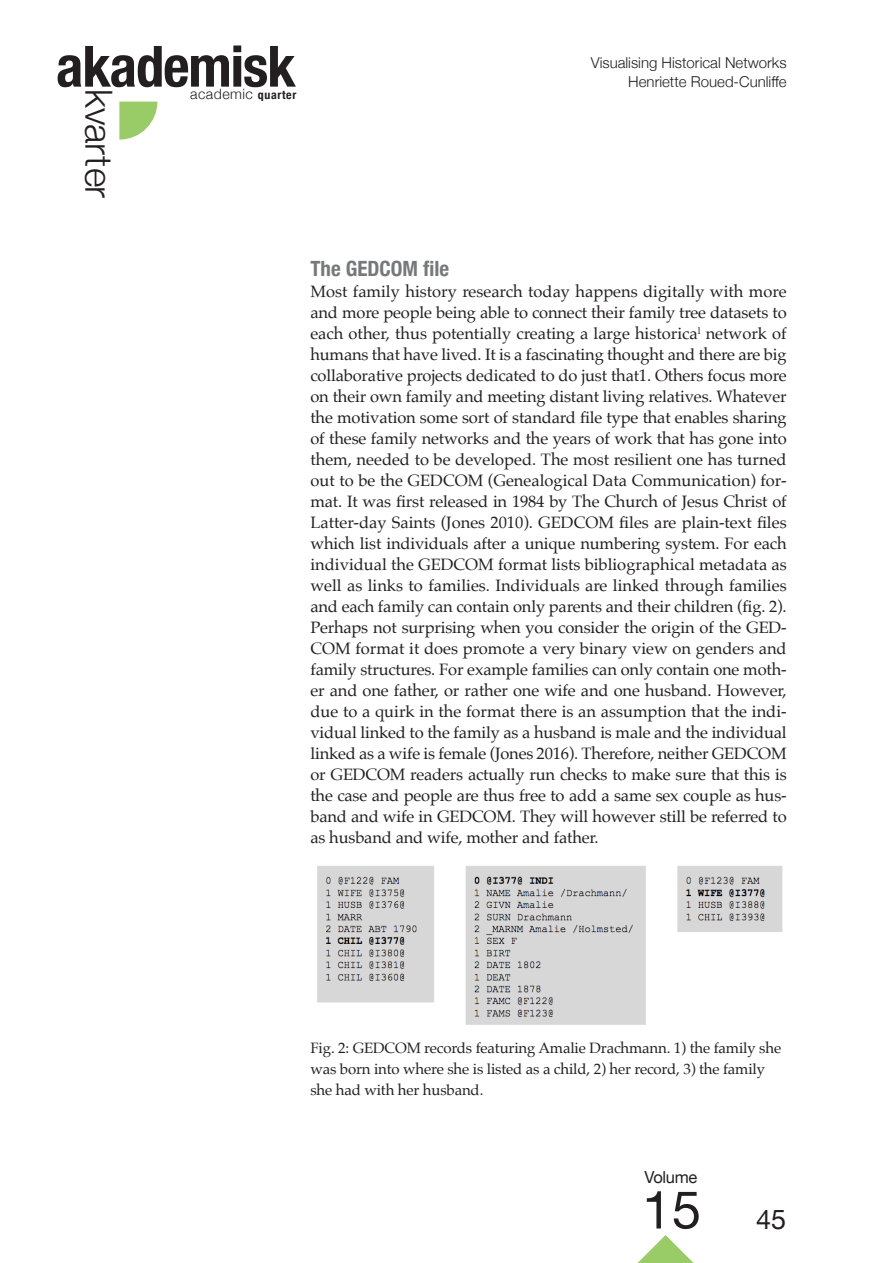
<style>
.page{position:relative;width:893px;height:1263px;background:#fff}
.page>*{position:absolute;margin:0;border:0;box-sizing:border-box;transform-origin:0 0}
.t1{font:700 condensed 57px "Helvetica Neue";letter-spacing:-.02em;color:#231f20}
.t2{font:52.5px "Helvetica Neue";color:#231f20}
.t3{font:300 37.35px "Helvetica Neue";color:#231f20}
.under{font:700 condensed 21px "Helvetica Neue";color:#76787b}
.Normal_0{font:16.5px/21px "Palatino";letter-spacing:-.01em;color:#231f20;text-align:justify}
.t4{font:16.5px "Helvetica Neue";letter-spacing:-.02em;color:#231f20}
.billedtekst{font:15px/21px "Palatino";letter-spacing:-.01em;color:#231f20}
.t5{font:300 15px/18.8px "Helvetica Neue";color:#231f20;text-align:right}
.t6{font:300 14.25px "Helvetica Neue";letter-spacing:.03em;color:#231f20}
.s1{font-weight:700;font-stretch:condensed;font-size:11.85px}
.s2{font-size:27px}
</style>
<div class="page">
<svg style="left:637px;top:1235px;width:57px;height:28px"></svg>
<svg style="left:119px;top:102px;width:38px;height:38px"></svg>
<img style="left:317px;top:866px;width:466px;height:159px">
<h1 class="t1" style="left:56px;top:19px;width:241px">akademisk</h1>
<h3 class="t3" style="left:129px;top:89px;width:110px;rotate:90deg">kvarter</h3>
<p class="t6" style="left:190px;top:82px;width:108px">academic <span class="s1">quarter</span></p>
<p class="t5" style="left:591px;top:52px;width:197px">Visualising Historical Networks<br>Henriette Roued-Cunliffe</p>
<p class="under" style="left:310px;top:251px;width:140px">The GEDCOM file</p>
<p class="Normal_0" style="left:310px;top:281px;width:478px">Most family history research today happens digitally with more and more people being able to connect their family tree datasets to each other, thus potentially creating a large historica<sup>l</sup> network of humans that have lived. It is a fascinating thought and there are big collaborative projects dedicated to do just that1. Others focus more on their own family and meeting distant living relatives. Whatever the motivation some sort of standard file type that enables sharing of these family networks and the years of work that has gone into them, needed to be developed. The most resilient one has turned out to be the GEDCOM (Genealogical Data Communication) for&shy;mat. It was first released in 1984 by The Church of Jesus Christ of Latter-day Saints (Jones 2010). GEDCOM files are plain-text files which list individuals after a unique numbering system. For each individual the GEDCOM format lists bibliographical metadata as well as links to families. Individuals are linked through families and each family can contain only parents and their children (fig. 2).<br>Perhaps not surprising when you consider the origin of the GED-COM format it does promote a very binary view on genders and family structures. For example families can only contain one moth&shy;er and one father, or rather one wife and one husband. However, due to a quirk in the format there is an assumption that the indi&shy;vidual linked to the family as a husband is male and the individual linked as a wife is female (Jones 2016). Therefore, neither GEDCOM or GEDCOM readers actually run checks to make sure that this is the case and people are thus free to add a same sex couple as hus&shy;band and wife in GEDCOM. They will however still be referred to as husband and wife, mother and father.</p>
<p class="billedtekst" style="left:310px;top:1037px;width:472px">Fig. 2: GEDCOM records featuring Amalie Drachmann. 1) the family she was born into where she is listed as a child, 2) her record, 3) the family she had with her husband.</p>
<p class="t4" style="left:645px;top:1165px;width:54px">Volume</p>
<h2 class="t2" style="left:642px;top:1172px;width:146px">15 <span class="s2">45</span></h2>
</div>
